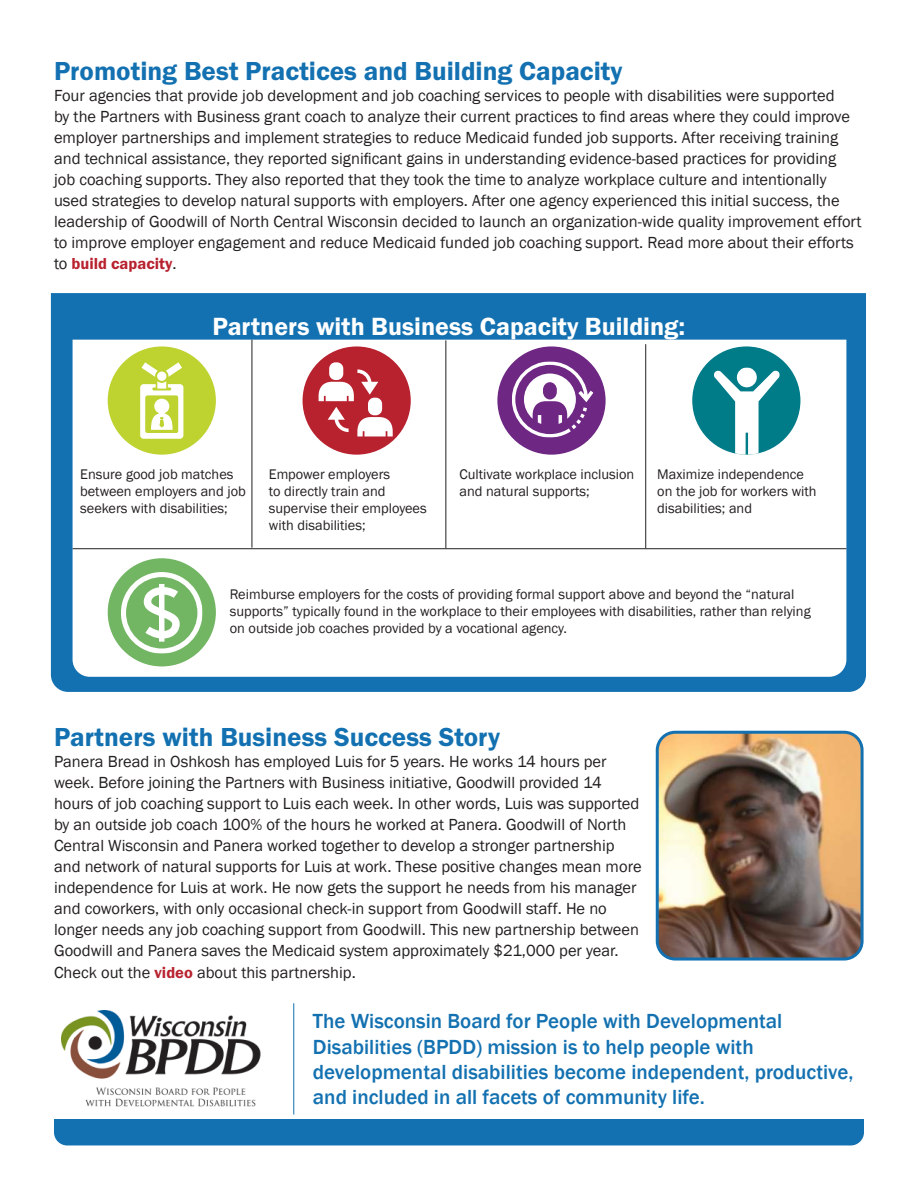
<style>
.page{position:relative;width:918px;height:1188px;background:#fff}
.page>*{position:absolute;margin:0;border:0;box-sizing:border-box;transform-origin:0 0}
.t1{font:600 27px "Franklin Gothic Itc T";color:#1371b1}
.t2{font:600 25.8px "Franklin Gothic Itc T";color:#fff}
.t3{font:500 21px/25.2px "Franklin Gothic";color:#1371b1}
.t4{font:16.5px/21px "Franklin Gothic";color:#221f1f}
.t5{font:600 16.5px "Franklin Gothic Itc T";color:#b8222f}
.t6{font:14.4px/17.2px "Franklin Gothic";color:#221f1f}
.s1{font-family:"Franklin Gothic";font-weight:400;color:#221f1f}
.s2{font-family:"Franklin Gothic Itc T";font-weight:600;color:#b8222f}
</style>
<div class="page">
<div style="left:51px;top:293px;width:815px;height:399px;background:#1371b1"></div>
<svg style="left:73px;top:340px;width:773px;height:337px"></svg>
<hr style="left:252px;top:340px;width:1px;height:208px;background:#221f1f">
<hr style="left:445px;top:340px;width:1px;height:208px;background:#221f1f">
<hr style="left:645px;top:344px;width:1px;height:204px;background:#221f1f">
<div style="left:108px;top:346px;width:108px;height:109px;background:#bed230;border-radius:50%"></div>
<svg style="left:140px;top:362px;width:43px;height:77px"></svg>
<div style="left:303px;top:346px;width:108px;height:109px;background:#b8222f;border-radius:50%"></div>
<svg style="left:357px;top:417px;width:36px;height:19px"></svg>
<svg style="left:319px;top:369px;width:59px;height:32px"></svg>
<svg style="left:328px;top:407px;width:21px;height:25px"></svg>
<div style="left:329px;top:362px;width:14px;height:18px;background:#fff;border-radius:6px"></div>
<div style="left:368px;top:398px;width:14px;height:17px;background:#fff;border-radius:6px"></div>
<div style="left:497px;top:346px;width:109px;height:109px;background:#6f2784;border-radius:50%"></div>
<svg style="left:512px;top:361px;width:81px;height:77px"></svg>
<div style="left:692px;top:346px;width:108px;height:109px;background:#007c89;border-radius:50%"></div>
<svg style="left:737px;top:367px;width:20px;height:20px"></svg>
<svg style="left:714px;top:370px;width:66px;height:85px"></svg>
<div style="left:108px;top:558px;width:108px;height:108px;background:#72b664;border-radius:50%"></div>
<svg style="left:121px;top:572px;width:82px;height:82px"></svg>
<hr style="left:73px;top:548px;width:773px;height:1px;background:#221f1f">
<img style="left:61px;top:1011px;width:200px;height:96px">
<hr style="left:293px;top:1003px;width:1px;height:111px;background:#1371b1">
<div style="left:54px;top:1119px;width:810px;height:26px;background:#1371b1"></div>
<img style="left:657px;top:732px;width:203px;height:225px">
<div style="left:656px;top:731px;width:208px;height:230px;border:3px solid #1371b1;border-radius:18px"></div>
<h1 class="t1" style="left:54px;top:60px;width:570px">Promoting Best Practices and Building Capacity</h1>
<p class="t4" style="left:54px;top:85px;width:809px">Four agencies that provide job development and job coaching services to people with disabilities were supported<br>by the Partners with Business grant coach to analyze their current practices to find areas where they could improve employer partnerships and implement strategies to reduce Medicaid funded job supports. After receiving training and technical assistance, they reported significant gains in understanding evidence-based practices for providing<br>job coaching supports. They also reported that they took the time to analyze workplace culture and intentionally used strategies to develop natural supports with employers. After one agency experienced this initial success, the leadership of Goodwill of North Central Wisconsin decided to launch an organization-wide quality improvement effort to improve employer engagement and reduce Medicaid funded job coaching support. Read more about their efforts</p>
<p class="t5" style="left:54px;top:256px;width:124px"><span class="s1">to</span> build capacity<span class="s1">.</span></p>
<h2 class="t2" style="left:212px;top:317px;width:474px">Partners with Business Capacity Building:</h2>
<p class="t6" style="left:80px;top:466px;width:167px">Ensure good job matches between employers and job seekers with disabilities;</p>
<p class="t6" style="left:269px;top:466px;width:159px">Empower employers<br>to directly train and supervise their employees with disabilities;</p>
<p class="t6" style="left:459px;top:466px;width:176px">Cultivate workplace inclusion and natural supports;</p>
<p class="t6" style="left:657px;top:466px;width:161px">Maximize independence on the job for workers with disabilities; and</p>
<p class="t6" style="left:230px;top:586px;width:582px">Reimburse employers for the costs of providing formal support above and beyond the “natural supports” typically found in the workplace to their employees with disabilities, rather than relying on outside job coaches provided by a vocational agency.</p>
<h1 class="t1" style="left:54px;top:726px;width:448px">Partners with Business Success Story</h1>
<p class="t4" style="left:54px;top:752px;width:589px">Panera Bread in Oshkosh has employed Luis for 5 years. He works 14 hours per week. Before joining the Partners with Business initiative, Goodwill provided 14 hours of job coaching support to Luis each week. In other words, Luis was supported by an outside job coach 100% of the hours he worked at Panera. Goodwill of North Central Wisconsin and Panera worked together to develop a stronger partnership and network of natural supports for Luis at work. These positive changes mean more independence for Luis at work. He now gets the support he needs from his manager and coworkers, with only occasional check-in support from Goodwill staff. He no longer needs any job coaching support from Goodwill. This new partnership between Goodwill and Panera saves the Medicaid system approximately $21,000 per year.<br>Check out the <span class="s2">video</span> about this partnership.</p>
<p class="t3" style="left:313px;top:1010px;width:542px">The Wisconsin Board for People with Developmental Disabilities (BPDD) mission is to help people with developmental disabilities become independent, productive, and included in all facets of community life.</p>
</div>
